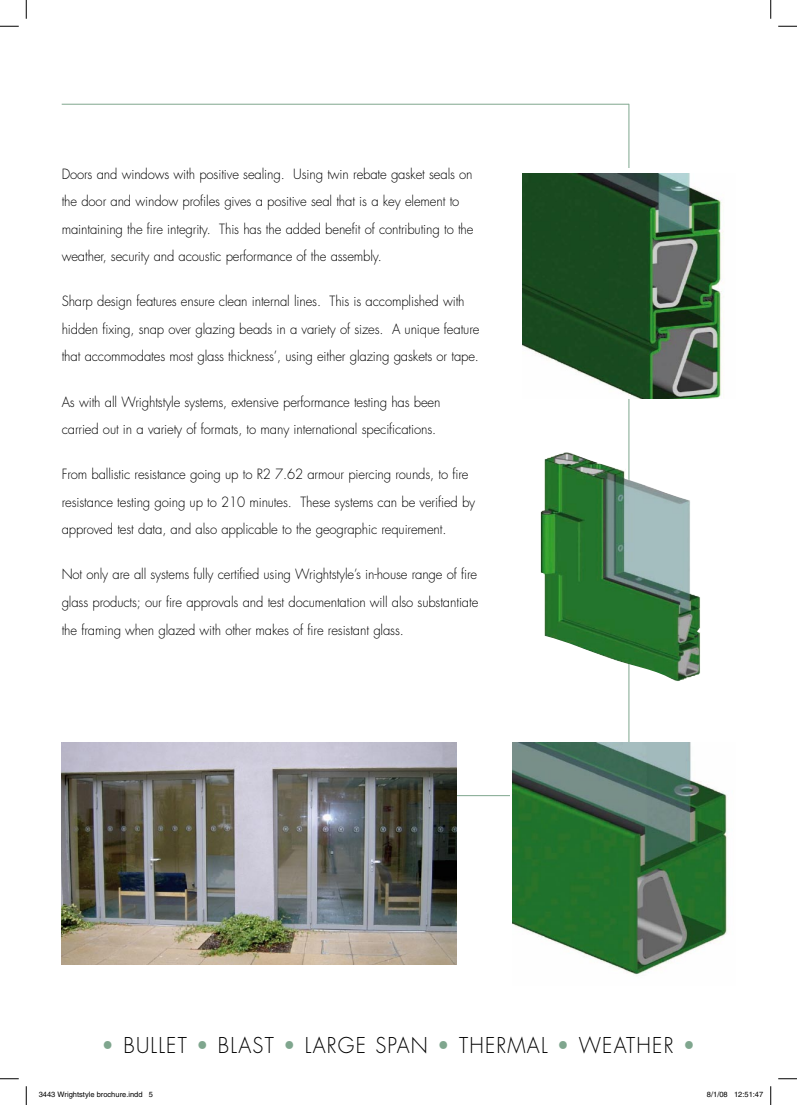
<style>
.page{position:relative;width:797px;height:1105px;background:#fff}
.page>*{position:absolute;margin:0;border:0;box-sizing:border-box;transform-origin:0 0}
.t1{font:300 21.25px "Futura";letter-spacing:.06em;color:#000;scale:.95 1}
.t2{font:300 13.75px/27.5px "Futura";letter-spacing:-.01em;color:#000;scale:.95 1}
.t3{font:7.5px "Helvetica";color:#000}
.s1{color:#7fa68e}
</style>
<div class="page">
<hr style="left:344px;top:795px;width:194px;height:1px;background:#7fa68e">
<hr style="left:628px;top:104px;width:1px;height:798px;background:#7fa68e">
<hr style="left:62px;top:104px;width:567px;height:1px;background:#7fa68e">
<img style="left:522px;top:173px;width:202px;height:225px">
<img style="left:541px;top:452px;width:159px;height:229px">
<div style="left:510px;top:742px;width:225px;height:268px;background:#fff"></div>
<img style="left:513px;top:742px;width:214px;height:233px">
<img style="left:62px;top:743px;width:395px;height:222px">
<svg style="left:0;top:25px;width:19px;height:2px"></svg>
<svg style="left:778px;top:25px;width:19px;height:2px"></svg>
<svg style="left:0;top:1078px;width:19px;height:1px"></svg>
<svg style="left:778px;top:1078px;width:19px;height:1px"></svg>
<svg style="left:25px;top:0;width:2px;height:19px"></svg>
<svg style="left:25px;top:1086px;width:2px;height:19px"></svg>
<svg style="left:770px;top:0;width:1px;height:19px"></svg>
<svg style="left:770px;top:1086px;width:1px;height:19px"></svg>
<p class="t2" style="left:62px;top:160px;width:435px">Doors and windows with positive sealing. Using twin rebate gasket seals on the door and window profiles gives a positive seal that is a key element to maintaining the fire integrity. This has the added benefit of contributing to the weather, security and acoustic performance of the assembly.</p>
<p class="t2" style="left:62px;top:288px;width:441px">Sharp design features ensure clean internal lines. This is accomplished with hidden fixing, snap over glazing beads in a variety of sizes. A unique feature that accommodates most glass thickness’, using either glazing gaskets or tape.</p>
<p class="t2" style="left:62px;top:388px;width:400px">As with all Wrightstyle systems, extensive performance testing has been carried out in a variety of formats, to many international specifications.</p>
<p class="t2" style="left:62px;top:461px;width:437px">From ballistic resistance going up to R2 7.62 armour piercing rounds, to fire resistance testing going up to 210 minutes. These systems can be verified by approved test data, and also applicable to the geographic requirement.</p>
<p class="t2" style="left:62px;top:561px;width:440px;text-align:justify">Not only are all systems fully certified using Wrightstyle’s in-house range of fire glass products; our fire approvals and test documentation will also substantiate the framing when glazed with other makes of fire resistant glass.</p>
<h1 class="t1" style="left:102px;top:1031px;width:626px"><span class="s1">•</span> BULLET <span class="s1">•</span> BLAST <span class="s1">•</span> LARGE SPAN <span class="s1">•</span> THERMAL <span class="s1">•</span> WEATHER <span class="s1">•</span></h1>
<p class="t3" style="left:39px;top:1090px;width:116px">3443 Wrightstyle brochure.indd 5</p>
<p class="t3" style="left:707px;top:1090px;width:58px">8/1/08 12:51:47</p>
</div>
